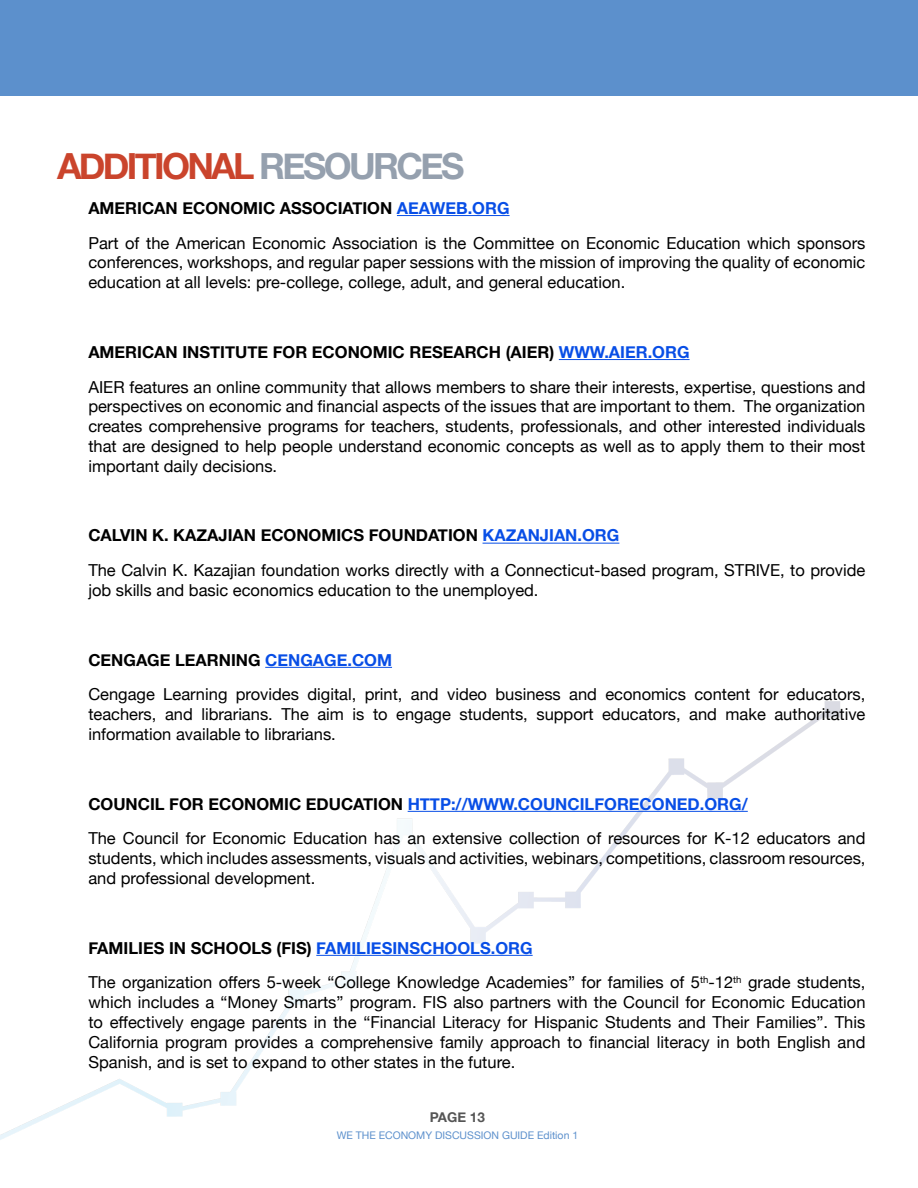
<style>
.page{position:relative;width:918px;height:1188px;background:#fff}
.page>*{position:absolute;margin:0;border:0;box-sizing:border-box;transform-origin:0 0}
.t1{font:700 36px "Helvetica Neue";letter-spacing:-.075em;color:#ca442c}
.t2{font:700 36px "Helvetica Neue";color:#95a0ae}
.t3{font:16.5px/19.8px "Helvetica Neue";color:#000}
.t4{font:700 16.5px "Helvetica Neue";color:#000}
.t5{font:700 16.5px "Helvetica Neue";color:#084ee6}
.t6{font:700 13.5px "Helvetica Neue";color:#555}
.t7{font:10.5px "Helvetica Neue";color:#5c90cc}
.s1{color:#084ee6}
.s2{font-weight:700;color:#084ee6}
.s3{font-weight:700}
</style>
<div class="page">
<img style="left:0;top:666px;width:841px;height:474px">
<div style="left:0;top:0;width:918px;height:96px;background:#5c90cc"></div>
<hr style="left:397px;top:215px;width:113px;height:1px;background:#084ee6">
<hr style="left:559px;top:359px;width:131px;height:1px;background:#084ee6">
<hr style="left:483px;top:543px;width:136px;height:1px;background:#084ee6">
<hr style="left:265px;top:667px;width:127px;height:1px;background:#084ee6">
<hr style="left:408px;top:811px;width:340px;height:1px;background:#084ee6">
<hr style="left:316px;top:955px;width:217px;height:1px;background:#084ee6">
<p class="t1" style="left:57px;top:138px;width:129px">ADDITIONAL</p>
<p class="t2" style="left:259px;top:138px;width:24px">RESO</p>
<p class="t2" style="left:349px;top:138px;width:71px">URCES</p>
<p class="t4" style="left:88px;top:195px;width:321px">AMERICAN ECONOMIC ASSOCIATION  <span class="s1">AEA</span></p>
<p class="t3" style="left:88px;top:192px;width:779px;line-height:34.8px;text-indent:341px"><span class="s2">WEB.ORG<br></span>Part of the American Economic Association is the Committee on Economic Education which sponsors</p>
<p class="t3" style="left:88px;top:254px;width:779px">conferences, workshops, and regular paper sessions with the mission of improving the quality of economic education at all levels: pre-college, college, adult, and general education.</p>
<p class="t3" style="left:88px;top:336px;width:779px;line-height:34.8px"><span class="s3">AMERICAN INSTITUTE FOR ECONOMIC RESEARCH (AIER)  </span><span class="s2">WWW.AIER.ORG<br></span>AIER features an online community that allows members to share their interests, expertise, questions and</p>
<p class="t3" style="left:88px;top:398px;width:779px;text-align:justify">perspectives on economic and financial aspects of the issues that are important to them. The organization creates comprehensive programs for teachers, students, professionals, and other interested individuals that are designed to help people understand economic concepts as well as to apply them to their most important daily decisions.</p>
<p class="t4" style="left:88px;top:523px;width:419px">CALVIN K. KAZAJIAN ECONOMICS FOUNDATION  <span class="s1">KAZAN</span></p>
<p class="t3" style="left:88px;top:519px;width:779px;line-height:34.8px;text-indent:452px"><span class="s2">JIAN.ORG<br></span>The Calvin K. Kazajian foundation works directly with a Connecticut-based program, STRIVE, to provide</p>
<p class="t3" style="left:88px;top:581px;width:452px">job skills and basic economics education to the unemployed.</p>
<p class="t3" style="left:88px;top:643px;width:779px;line-height:34.8px"><span class="s3">CENGAGE LEARNING</span> <span class="s2">CENGAGE.COM<br></span>Cengage Learning provides digital, print, and video business and economics content for educators,</p>
<p class="t3" style="left:88px;top:705px;width:779px">teachers, and librarians. The aim is to engage students, support educators, and make authoritative information available to librarians.</p>
<p class="t4" style="left:88px;top:791px;width:508px">COUNCIL FOR ECONOMIC EDUCATION  <span class="s1">HTTP://WWW.COUNCILFO</span></p>
<p class="t5" style="left:617px;top:791px;width:25px">RECONE</p>
<p class="t3" style="left:88px;top:787px;width:779px;line-height:34.8px;text-indent:599px"><span class="s2">D.ORG/<br></span>The Council for Economic Education has an extensive collection of resources for K-12 educators and</p>
<p class="t3" style="left:88px;top:849px;width:779px">students, which includes assessments, visuals and activities, webinars, competitions, classroom resources, and professional development.</p>
<p class="t4" style="left:88px;top:935px;width:322px">FAMILIES IN SCHOOLS (FIS)  <span class="s1">FAMILIESINSC</span></p>
<p class="t5" style="left:432px;top:935px;width:25px">HOOLS</p>
<p class="t3" style="left:88px;top:931px;width:779px;line-height:34.8px;text-indent:402px"><span class="s2">.ORG<br></span>The organization offers 5-week “College Knowledge Academies” for families of 5<sup>th</sup>-12<sup>th</sup> grade students,</p>
<p class="t3" style="left:88px;top:993px;width:779px;text-align:justify">which includes a “Money Smarts” program. FIS also partners with the Council for Economic Education to effectively engage parents in the “Financial Literacy for Hispanic Students and Their Families”. This California program provides a comprehensive family approach to financial literacy in both English and Spanish, and is set to expand to other states in the future.</p>
<p class="t6" style="left:430px;top:1106px;width:57px">PAGE 13</p>
<p class="t7" style="left:337px;top:1128px;width:243px">WE THE ECONOMY DISCUSSION GUIDE Edition 1</p>
</div>
